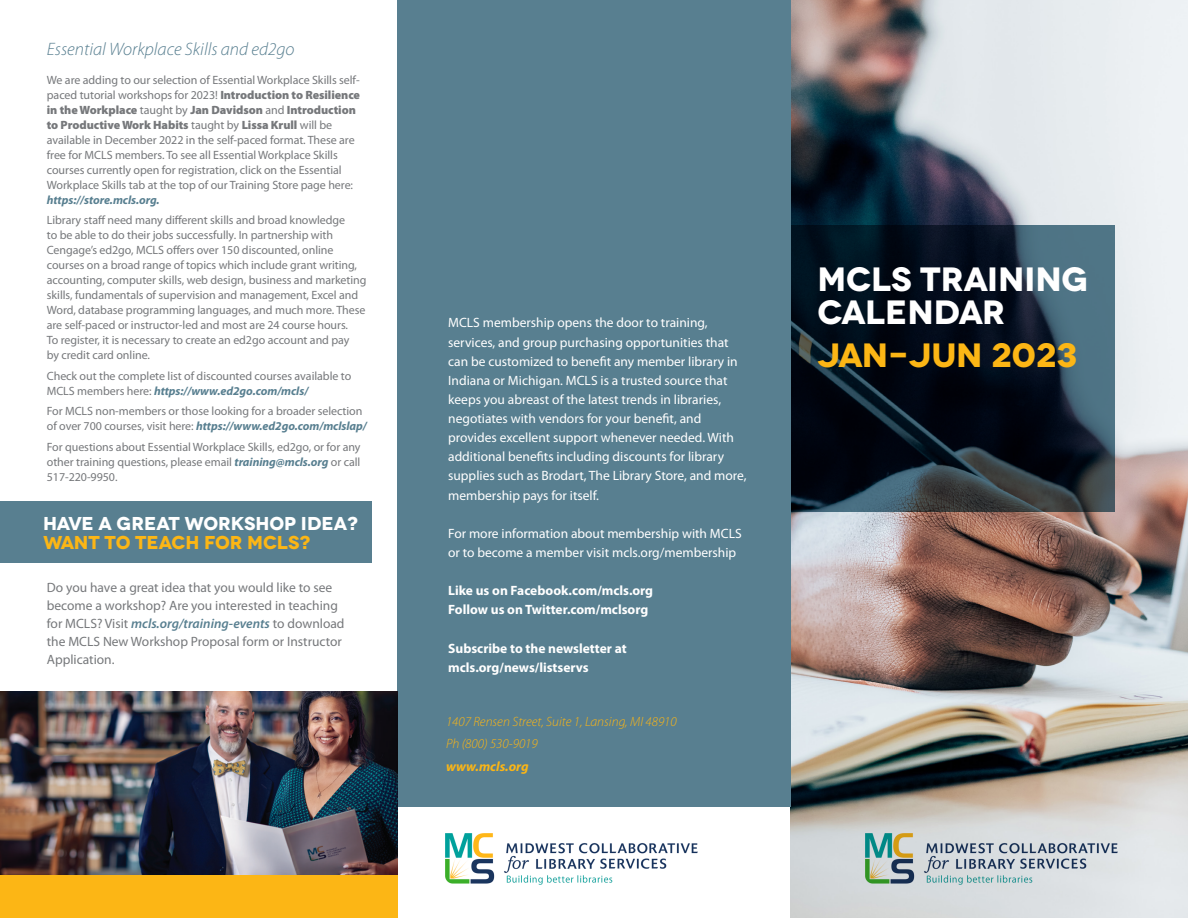
<style>
.page{position:relative;width:1188px;height:918px;background:#fff}
.page>*{position:absolute;margin:0;border:0;box-sizing:border-box;transform-origin:0 0}
.t1{font:700 33.6px/33px "Novecentowide";color:#fff}
.t2{font:700 33.6px "Novecentowide";color:#fcb615}
.t3{font:700 18.6px/18.3px "Novecentowide";letter-spacing:-.01em;color:#fff}
.t4{font:italic 300 18px "Myriad Pro";color:#587f90}
.t5{font:13.5px/19.2px "Myriad Pro";color:#fff}
.t6{font:13.5px/18px "Myriad Pro";color:#76787b}
.t7{font:700 13.5px/19.2px "Myriad Pro";color:#fff}
.t8{font:italic 300 13.5px "Myriad Pro";color:#fcb615}
.t9{font:italic 700 13.5px "Myriad Pro";color:#fcb615}
.t10{font:12px/15px "Myriad Pro";letter-spacing:-.005em;color:#76787b}
.s1{font-weight:900}
.s2{font-weight:700;font-style:italic;color:#587f90}
.s3{color:#fcb615}
.s4{font-weight:600;font-style:italic;color:#587f90}
</style>
<div class="page">
<img style="left:791px;top:0;width:397px;height:918px">
<svg style="left:791px;top:225px;width:324px;height:287px;background:#152330"></svg>
<div style="left:397px;top:0;width:394px;height:807px;background:#587f90"></div>
<img style="left:446px;top:833px;width:251px;height:52px">
<img style="left:866px;top:833px;width:251px;height:52px">
<div style="left:0;top:861px;width:397px;height:57px;background:#fcb615"></div>
<img style="left:0;top:691px;width:397px;height:184px">
<div style="left:0;top:501px;width:372px;height:62px;background:#587f90"></div>
<p class="t4" style="left:47px;top:40px;width:249px">Essential Workplace Skills and ed2go</p>
<p class="t10" style="left:47px;top:72px;width:315px">We are adding to our selection of Essential Workplace Skills self&shy;paced tutorial workshops for 2023! <span class="s1">Introduction to Resilience in the Workplace</span> taught by <span class="s1">Jan Davidson</span> and <span class="s1">Introduction to Productive Work Habits</span> taught by <span class="s1">Lissa Krull</span> will be available in December 2022 in the self-paced format. These are free for MCLS members. To see all Essential Workplace Skills courses currently open for registration, click on the Essential Workplace Skills tab at the top of our Training Store page here: <span class="s2">https://store.mcls.org.</span></p>
<p class="t10" style="left:47px;top:213px;width:321px">Library staff need many different skills and broad knowledge<br>to be able to do their jobs successfully. In partnership with Cengage’s ed2go, MCLS offers over 150 discounted, online courses on a broad range of topics which include grant writing, accounting, computer skills, web design, business and marketing skills, fundamentals of supervision and management, Excel and Word, database programming languages, and much more. These are self-paced or instructor-led and most are 24 course hours.<br>To register, it is necessary to create an ed2go account and pay<br>by credit card online.</p>
<p class="t10" style="left:47px;top:368px;width:306px">Check out the complete list of discounted courses available to<br>MCLS members here: <span class="s2">https://www.ed2go.com/mcls/</span></p>
<p class="t10" style="left:47px;top:403px;width:321px">For MCLS non-members or those looking for a broader selection of over 700 courses, visit here: <span class="s2">https://www.ed2go.com/mclslap/</span></p>
<p class="t10" style="left:47px;top:439px;width:315px;text-align:justify">For questions about Essential Workplace Skills, ed2go, or for any other training questions, please email <span class="s2">training@mcls.org</span> or call 517-220-9950.</p>
<p class="t3" style="left:43px;top:515px;width:316px">HAVE A GREAT WORKSHOP IDEA?<br><span class="s3">WANT TO TEACH FOR MCLS?</span></p>
<p class="t6" style="left:47px;top:579px;width:299px">Do you have a great idea that you would like to see become a workshop? Are you interested in teaching for MCLS? Visit <span class="s4">mcls.org/training-events</span> to download the MCLS New Workshop Proposal form or Instructor Application.</p>
<p class="t5" style="left:448px;top:313px;width:300px">MCLS membership opens the door to training, services, and group purchasing opportunities that can be customized to benefit any member library in Indiana or Michigan. MCLS is a trusted source that keeps you abreast of the latest trends in libraries, negotiates with vendors for your benefit, and provides excellent support whenever needed. With additional benefits including discounts for library supplies such as Brodart, The Library Store, and more, membership pays for itself.</p>
<p class="t5" style="left:448px;top:523px;width:295px">For more information about membership with MCLS or to become a member visit mcls.org/membership</p>
<p class="t7" style="left:448px;top:581px;width:207px">Like us on Facebook.com/mcls.org</p>
<p class="t7" style="left:448px;top:600px;width:202px">Follow us on Twitter.com/mclsorg</p>
<p class="t7" style="left:448px;top:638px;width:180px">Subscribe to the newsletter at mcls.org/news/listservs</p>
<p class="t8" style="left:446px;top:714px;width:232px">1407 Rensen Street, Suite 1, Lansing, MI 48910</p>
<p class="t8" style="left:446px;top:736px;width:93px">Ph (800) 530-9019</p>
<p class="t9" style="left:446px;top:757px;width:84px">www.mcls.org</p>
<p class="t1" style="left:818px;top:263px;width:272px">MCLS TRAINING<br>CALENDAR</p>
<p class="t2" style="left:818px;top:334px;width:261px">JAN-JUN 2023</p>
</div>
